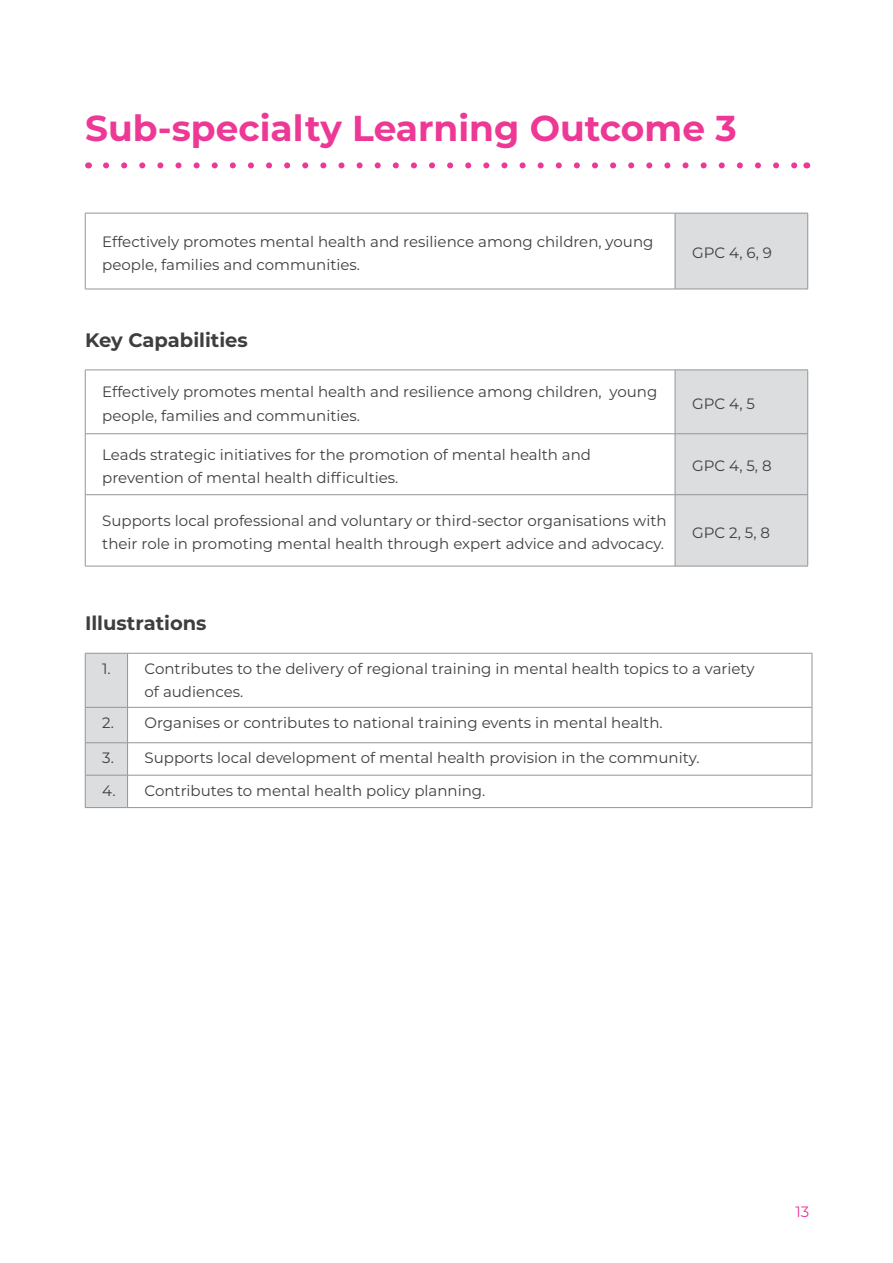
<style>
.page{position:relative;width:893px;height:1263px;background:#fff}
.page>*{position:absolute;margin:0;border:0;box-sizing:border-box;transform-origin:0 0}
.Heading__Main{font:700 36px "Montserrat";color:#ed3896}
.Subheadings{font:700 19.5px "Montserrat";color:#3e3e3f}
.Body_text{font:15px/23.2px "Montserrat";color:#3e3e3f}
.t1{font:15px "Montserrat";color:#ed3896}
</style>
<div class="page">
<svg style="left:106px;top:162px;width:691px;height:6px"></svg>
<div style="left:675px;top:213px;width:133px;height:76px;background:#dcdddf"></div>
<hr style="left:85px;top:213px;width:590px;height:1px;background:#939598">
<hr style="left:85px;top:213px;width:1px;height:76px;background:#939598">
<hr style="left:675px;top:213px;width:133px;height:1px;background:#939598">
<hr style="left:807px;top:213px;width:1px;height:76px;background:#939598">
<hr style="left:85px;top:289px;width:590px;height:1px;background:#939598">
<hr style="left:675px;top:289px;width:133px;height:1px;background:#939598">
<hr style="left:675px;top:213px;width:1px;height:76px;background:#939598">
<div style="left:676px;top:371px;width:131px;height:195px;background:#dcdddf"></div>
<hr style="left:85px;top:370px;width:590px;height:1px;background:#939598">
<hr style="left:85px;top:370px;width:1px;height:64px;background:#939598">
<hr style="left:675px;top:370px;width:133px;height:1px;background:#939598">
<hr style="left:807px;top:370px;width:1px;height:64px;background:#939598">
<hr style="left:85px;top:433px;width:590px;height:1px;background:#939598">
<hr style="left:85px;top:434px;width:1px;height:60px;background:#939598">
<hr style="left:675px;top:433px;width:133px;height:1px;background:#939598">
<hr style="left:807px;top:434px;width:1px;height:60px;background:#939598">
<hr style="left:85px;top:494px;width:590px;height:1px;background:#939598">
<hr style="left:85px;top:495px;width:1px;height:71px;background:#939598">
<hr style="left:675px;top:494px;width:133px;height:1px;background:#939598">
<hr style="left:807px;top:495px;width:1px;height:71px;background:#939598">
<hr style="left:85px;top:566px;width:590px;height:1px;background:#939598">
<hr style="left:675px;top:566px;width:133px;height:1px;background:#939598">
<hr style="left:675px;top:370px;width:1px;height:64px;background:#939598">
<hr style="left:675px;top:434px;width:1px;height:60px;background:#939598">
<hr style="left:675px;top:495px;width:1px;height:71px;background:#939598">
<div style="left:86px;top:654px;width:41px;height:153px;background:#dcdddf"></div>
<hr style="left:85px;top:653px;width:43px;height:1px;background:#939598">
<hr style="left:85px;top:653px;width:1px;height:54px;background:#939598">
<hr style="left:128px;top:653px;width:684px;height:1px;background:#939598">
<hr style="left:127px;top:653px;width:1px;height:54px;background:#939598">
<hr style="left:812px;top:653px;width:1px;height:54px;background:#939598">
<hr style="left:85px;top:707px;width:43px;height:1px;background:#939598">
<hr style="left:85px;top:707px;width:1px;height:35px;background:#939598">
<hr style="left:128px;top:707px;width:684px;height:1px;background:#939598">
<hr style="left:127px;top:707px;width:1px;height:35px;background:#939598">
<hr style="left:812px;top:707px;width:1px;height:35px;background:#939598">
<hr style="left:85px;top:742px;width:43px;height:1px;background:#939598">
<hr style="left:85px;top:743px;width:1px;height:32px;background:#939598">
<hr style="left:128px;top:742px;width:684px;height:1px;background:#939598">
<hr style="left:127px;top:743px;width:1px;height:32px;background:#939598">
<hr style="left:812px;top:743px;width:1px;height:32px;background:#939598">
<hr style="left:85px;top:775px;width:43px;height:1px;background:#939598">
<hr style="left:85px;top:775px;width:1px;height:32px;background:#939598">
<hr style="left:128px;top:775px;width:684px;height:1px;background:#939598">
<hr style="left:127px;top:775px;width:1px;height:32px;background:#939598">
<hr style="left:812px;top:775px;width:1px;height:32px;background:#939598">
<hr style="left:85px;top:807px;width:43px;height:1px;background:#939598">
<hr style="left:128px;top:807px;width:684px;height:1px;background:#939598">
<p class="Heading__Main" style="left:85px;top:102px;width:653px">Sub-specialty Learning Outcome 3</p>
<p class="Body_text" style="left:102px;top:229px;width:553px">Effectively promotes mental health and resilience among children, young people, families and communities.</p>
<p class="Subheadings" style="left:85px;top:326px;width:164px">Key Capabilities</p>
<p class="Body_text" style="left:102px;top:380px;width:557px">Effectively promotes mental health and resilience among children, young people, families and communities.</p>
<p class="Body_text" style="left:102px;top:442px;width:490px">Leads strategic initiatives for the promotion of mental health and prevention of mental health difficulties.</p>
<p class="Body_text" style="left:102px;top:508px;width:566px">Supports local professional and voluntary or third-sector organisations with their role in promoting mental health through expert advice and advocacy.</p>
<p class="Body_text" style="left:692px;top:241px;width:81px">GPC 4, 6, 9</p>
<p class="Body_text" style="left:692px;top:392px;width:64px">GPC 4, 5</p>
<p class="Body_text" style="left:692px;top:454px;width:81px">GPC 4, 5, 8</p>
<p class="Body_text" style="left:692px;top:520px;width:80px">GPC 2, 5, 8</p>
<p class="Subheadings" style="left:85px;top:609px;width:123px">Illustrations</p>
<p class="Body_text" style="left:102px;top:656px;width:10px">1.</p>
<p class="Body_text" style="left:145px;top:656px;width:611px">Contributes to the delivery of regional training in mental health topics to a variety of audiences.</p>
<p class="Body_text" style="left:102px;top:710px;width:13px">2.</p>
<p class="Body_text" style="left:145px;top:710px;width:520px">Organises or contributes to national training events in mental health.</p>
<p class="Body_text" style="left:102px;top:746px;width:13px">3.</p>
<p class="Body_text" style="left:145px;top:746px;width:556px">Supports local development of mental health provision in the community.</p>
<p class="Body_text" style="left:102px;top:778px;width:15px">4.</p>
<p class="Body_text" style="left:145px;top:778px;width:342px">Contributes to mental health policy planning.</p>
<p class="t1" style="left:795px;top:1201px;width:15px">13</p>
</div>
